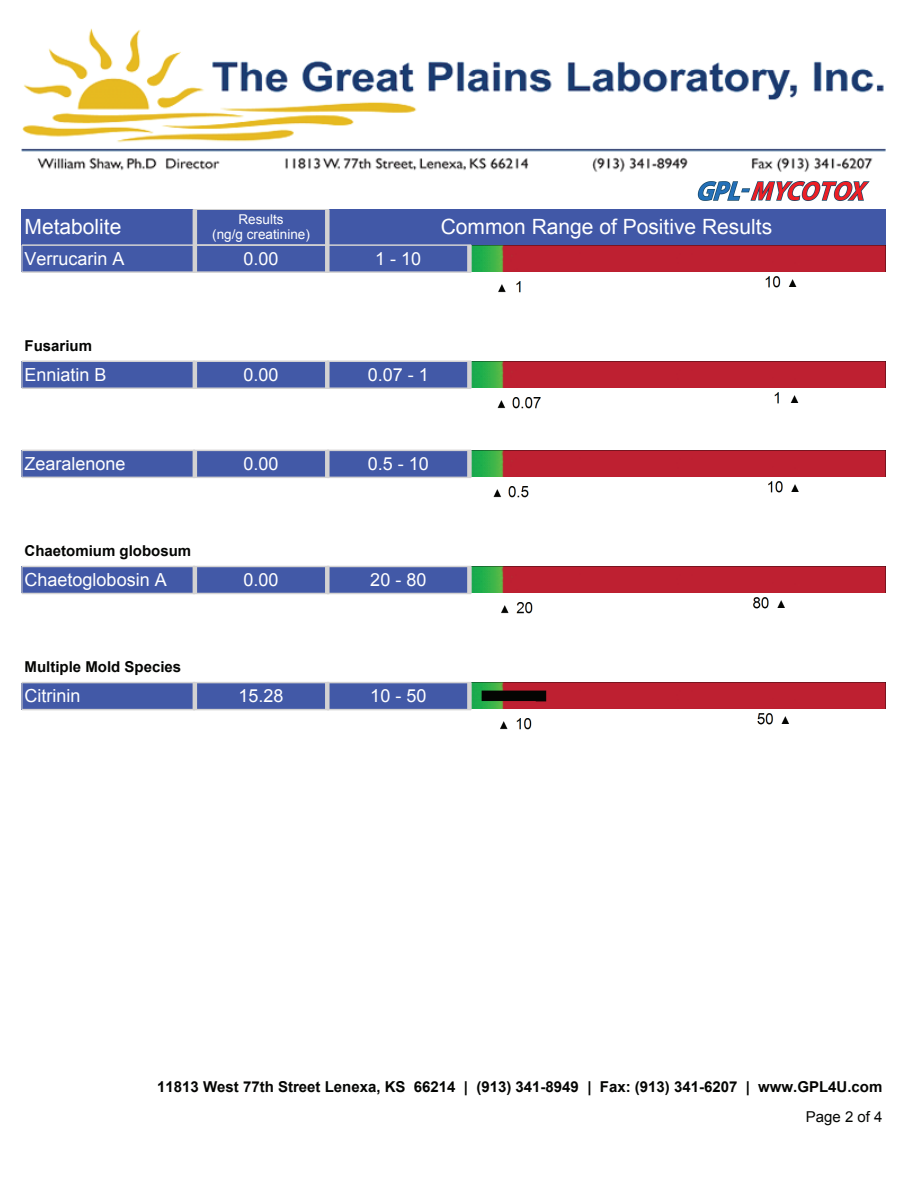
<style>
.page{position:relative;width:918px;height:1188px;background:#fff}
.page>*{position:absolute;margin:0;border:0;box-sizing:border-box;transform-origin:0 0}
.t1{font:21px "Arial";color:#fff}
.t2{font:18px "Arial";color:#fff}
.t3{font:700 15px "Arial";color:#040503}
.t4{font:15px "Arial";color:#040503}
.t5{font:13.5px/15px "Arial";color:#fff;text-align:center}
</style>
<div class="page">
<div style="left:22px;top:209px;width:173px;height:36px;background:#4158a7"></div>
<div style="left:195px;top:209px;width:132px;height:36px;background:#4158a7"></div>
<div style="left:327px;top:209px;width:559px;height:36px;background:#4158a7"></div>
<div style="left:22px;top:245px;width:173px;height:27px;background:#4259a7"></div>
<div style="left:195px;top:245px;width:132px;height:27px;background:#4259a7"></div>
<div style="left:327px;top:245px;width:142px;height:27px;background:#4259a7"></div>
<img style="left:472px;top:245px;width:414px;height:27px">
<div style="left:22px;top:361px;width:173px;height:27px;background:#4259a7"></div>
<div style="left:195px;top:361px;width:132px;height:27px;background:#4259a7"></div>
<div style="left:327px;top:361px;width:142px;height:27px;background:#4259a7"></div>
<img style="left:472px;top:361px;width:414px;height:27px">
<div style="left:22px;top:450px;width:173px;height:27px;background:#4259a7"></div>
<div style="left:195px;top:450px;width:132px;height:27px;background:#4259a7"></div>
<div style="left:327px;top:450px;width:142px;height:27px;background:#4259a7"></div>
<img style="left:472px;top:450px;width:414px;height:27px">
<div style="left:22px;top:566px;width:173px;height:27px;background:#4259a7"></div>
<div style="left:195px;top:566px;width:132px;height:27px;background:#4259a7"></div>
<div style="left:327px;top:566px;width:142px;height:27px;background:#4259a7"></div>
<img style="left:472px;top:566px;width:414px;height:27px">
<div style="left:22px;top:683px;width:173px;height:27px;background:#4259a7"></div>
<div style="left:195px;top:683px;width:132px;height:27px;background:#4259a7"></div>
<div style="left:327px;top:683px;width:142px;height:27px;background:#4259a7"></div>
<img style="left:472px;top:683px;width:414px;height:26px">
<hr style="left:193px;top:209px;width:136px;height:1px;background:#d3d2d2">
<hr style="left:193px;top:209px;width:4px;height:36px;background:#d3d2d2">
<div style="left:325px;top:209px;width:5px;height:36px;background:#d3d2d2"></div>
<hr style="left:22px;top:244px;width:173px;height:2px;background:#d3d2d2">
<svg style="left:22px;top:246px;width:1px;height:25px"></svg>
<hr style="left:22px;top:271px;width:173px;height:2px;background:#d3d2d2">
<hr style="left:193px;top:244px;width:136px;height:2px;background:#d3d2d2">
<hr style="left:193px;top:245px;width:4px;height:27px;background:#d3d2d2">
<hr style="left:193px;top:271px;width:136px;height:2px;background:#d3d2d2">
<div style="left:325px;top:245px;width:5px;height:27px;background:#d3d2d2"></div>
<hr style="left:327px;top:244px;width:144px;height:2px;background:#d3d2d2">
<hr style="left:327px;top:271px;width:144px;height:2px;background:#d3d2d2">
<div style="left:467px;top:245px;width:5px;height:27px;background:#d3d2d2"></div>
<hr style="left:22px;top:361px;width:173px;height:1px;background:#d3d2d2">
<svg style="left:22px;top:362px;width:1px;height:26px"></svg>
<hr style="left:22px;top:388px;width:173px;height:1px;background:#d3d2d2">
<hr style="left:193px;top:361px;width:136px;height:1px;background:#d3d2d2">
<hr style="left:193px;top:361px;width:4px;height:27px;background:#d3d2d2">
<hr style="left:193px;top:388px;width:136px;height:1px;background:#d3d2d2">
<div style="left:325px;top:361px;width:5px;height:27px;background:#d3d2d2"></div>
<hr style="left:327px;top:361px;width:144px;height:1px;background:#d3d2d2">
<hr style="left:327px;top:388px;width:144px;height:1px;background:#d3d2d2">
<div style="left:467px;top:361px;width:5px;height:27px;background:#d3d2d2"></div>
<hr style="left:22px;top:450px;width:173px;height:1px;background:#d3d2d2">
<svg style="left:22px;top:451px;width:1px;height:26px"></svg>
<hr style="left:22px;top:477px;width:173px;height:1px;background:#d3d2d2">
<hr style="left:193px;top:450px;width:136px;height:1px;background:#d3d2d2">
<hr style="left:193px;top:450px;width:4px;height:28px;background:#d3d2d2">
<hr style="left:193px;top:477px;width:136px;height:1px;background:#d3d2d2">
<div style="left:325px;top:450px;width:5px;height:28px;background:#d3d2d2"></div>
<hr style="left:327px;top:450px;width:144px;height:1px;background:#d3d2d2">
<hr style="left:327px;top:477px;width:144px;height:1px;background:#d3d2d2">
<div style="left:467px;top:450px;width:5px;height:28px;background:#d3d2d2"></div>
<hr style="left:22px;top:566px;width:173px;height:1px;background:#d3d2d2">
<svg style="left:22px;top:567px;width:1px;height:26px"></svg>
<hr style="left:22px;top:593px;width:173px;height:1px;background:#d3d2d2">
<hr style="left:193px;top:566px;width:136px;height:1px;background:#d3d2d2">
<hr style="left:193px;top:566px;width:4px;height:28px;background:#d3d2d2">
<hr style="left:193px;top:593px;width:136px;height:1px;background:#d3d2d2">
<div style="left:325px;top:566px;width:5px;height:28px;background:#d3d2d2"></div>
<hr style="left:327px;top:566px;width:144px;height:1px;background:#d3d2d2">
<hr style="left:327px;top:593px;width:144px;height:1px;background:#d3d2d2">
<div style="left:467px;top:566px;width:5px;height:28px;background:#d3d2d2"></div>
<hr style="left:22px;top:682px;width:173px;height:1px;background:#d3d2d2">
<svg style="left:22px;top:683px;width:1px;height:26px"></svg>
<hr style="left:22px;top:709px;width:173px;height:1px;background:#d3d2d2">
<hr style="left:193px;top:682px;width:136px;height:1px;background:#d3d2d2">
<hr style="left:193px;top:682px;width:4px;height:28px;background:#d3d2d2">
<hr style="left:193px;top:709px;width:136px;height:1px;background:#d3d2d2">
<div style="left:325px;top:682px;width:5px;height:28px;background:#d3d2d2"></div>
<hr style="left:327px;top:682px;width:144px;height:1px;background:#d3d2d2">
<hr style="left:327px;top:709px;width:144px;height:1px;background:#d3d2d2">
<div style="left:467px;top:682px;width:5px;height:28px;background:#d3d2d2"></div>
<img style="left:22px;top:28px;width:864px;height:144px">
<img style="left:697px;top:181px;width:173px;height:20px">
<h1 class="t1" style="left:25px;top:213px;width:98px">Metabolite</h1>
<p class="t5" style="left:212px;top:212px;width:99px">Results<br>(ng/g creatinine)</p>
<h1 class="t1" style="left:441px;top:213px;width:333px">Common Range of Positive Results</h1>
<p class="t2" style="left:25px;top:247px;width:102px">Verrucarin A</p>
<p class="t2" style="left:244px;top:247px;width:37px">0.00</p>
<p class="t2" style="left:375px;top:247px;width:48px">1 - 10</p>
<p class="t3" style="left:25px;top:336px;width:69px">Fusarium</p>
<p class="t2" style="left:25px;top:363px;width:84px">Enniatin B</p>
<p class="t2" style="left:244px;top:363px;width:37px">0.00</p>
<p class="t2" style="left:368px;top:363px;width:63px">0.07 - 1</p>
<p class="t2" style="left:25px;top:452px;width:103px">Zearalenone</p>
<p class="t2" style="left:244px;top:452px;width:37px">0.00</p>
<p class="t2" style="left:368px;top:452px;width:63px">0.5 - 10</p>
<p class="t3" style="left:25px;top:541px;width:168px">Chaetomium globosum</p>
<p class="t2" style="left:25px;top:568px;width:144px">Chaetoglobosin A</p>
<p class="t2" style="left:244px;top:568px;width:37px">0.00</p>
<p class="t2" style="left:370px;top:568px;width:58px">20 - 80</p>
<p class="t3" style="left:25px;top:657px;width:158px">Multiple Mold Species</p>
<p class="t2" style="left:25px;top:684px;width:57px">Citrinin</p>
<p class="t2" style="left:239px;top:684px;width:47px">15.28</p>
<p class="t2" style="left:370px;top:684px;width:58px">10 - 50</p>
<p class="t3" style="left:157px;top:1077px;width:727px">11813 West 77th Street Lenexa, KS 66214 | (913) 341-8949 | Fax: (913) 341-6207 | www.GPL4U.com</p>
<p class="t4" style="left:806px;top:1107px;width:78px">Page 2 of 4</p>
</div>
